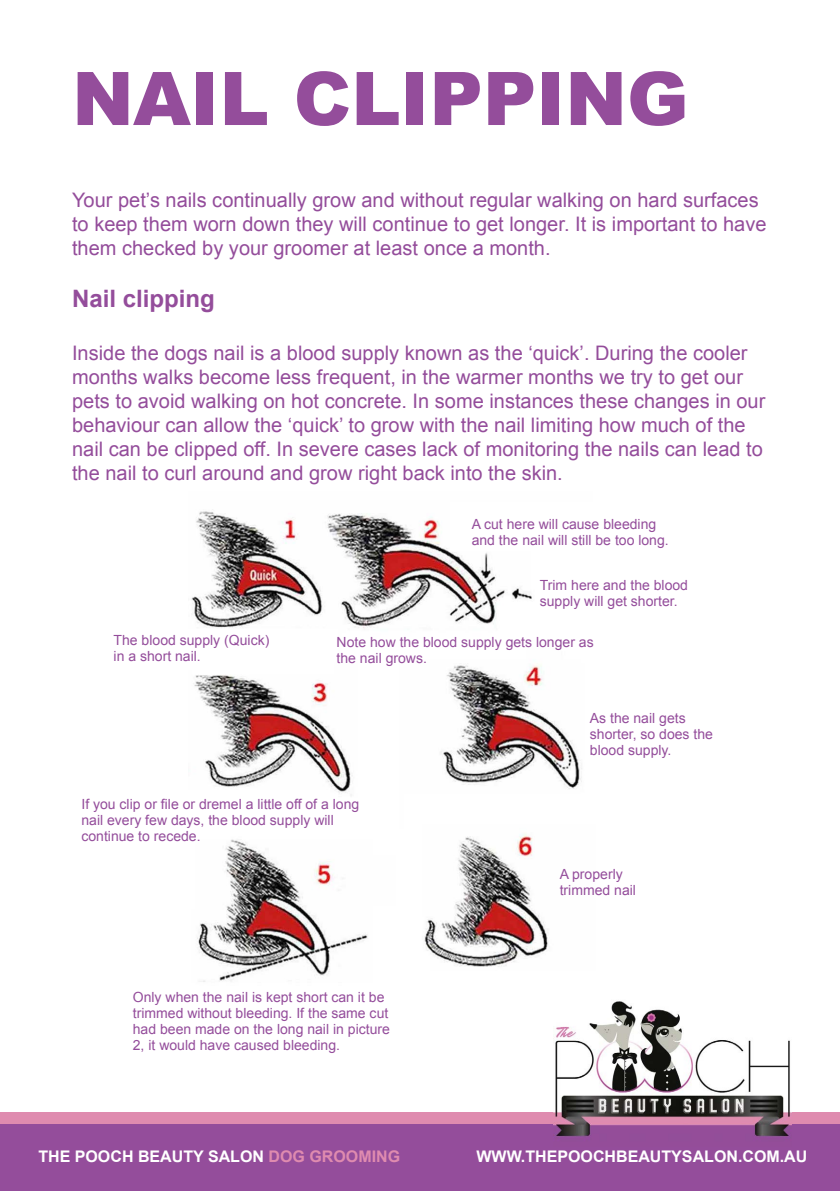
<style>
.page{position:relative;width:840px;height:1191px;background:#fff}
.page>*{position:absolute;margin:0;border:0;box-sizing:border-box;transform-origin:0 0}
.t1{font:900 74px "Arial";color:#944d9b}
.t2{font:700 24px "Arial";color:#944d9b}
.t3{font:20px/24px "Arial";color:#944d9b}
.t4{font:700 16px "Arial";color:#fff}
.t5{font:14px/16px "Arial";color:#944d9b}
.s1{color:#df8baf}
</style>
<div class="page">
<div style="left:0;top:1112px;width:839px;height:79px;background:#df8baf"></div>
<div style="left:0;top:1124px;width:839px;height:67px;background:#944d9b"></div>
<img style="left:553px;top:1001px;width:238px;height:136px">
<img style="left:191px;top:511px;width:391px;height:471px">
<h1 class="t1" style="left:72px;top:45px;width:617px">NAIL CLIPPING</h1>
<p class="t3" style="left:72px;top:188px;width:695px">Your pet’s nails continually grow and without regular walking on hard surfaces to keep them worn down they will continue to get longer. It is important to have them checked by your groomer at least once a month.</p>
<p class="t2" style="left:72px;top:283px;width:144px">NAIL CLIPPING</p>
<p class="t3" style="left:72px;top:341px;width:694px">Inside the dogs nail is a blood supply known as the ‘quick’. During the cooler months walks become less frequent, in the warmer months we try to get our pets to avoid walking on hot concrete. In some instances these changes in our behaviour can allow the ‘quick’ to grow with the nail limiting how much of the nail can be clipped off. In severe cases lack of monitoring the nails can lead to the nail to curl around and grow right back into the skin.</p>
<p class="t5" style="left:113px;top:632px;width:157px">The blood supply (Quick) in a short nail.</p>
<p class="t5" style="left:471px;top:516px;width:198px">A cut here will cause bleeding and the nail will still be too long.</p>
<p class="t5" style="left:539px;top:577px;width:150px">Trim here and the blood supply will get shorter.</p>
<p class="t5" style="left:336px;top:634px;width:258px">Note how the blood supply gets longer as the nail grows.</p>
<p class="t5" style="left:589px;top:709px;width:124px">As the nail gets shorter, so does the blood supply.</p>
<p class="t5" style="left:81px;top:796px;width:279px">If you clip or file or dremel a little off of a long nail every few days, the blood supply will continue to recede.</p>
<p class="t5" style="left:133px;top:989px;width:258px">Only when the nail is kept short can it be trimmed without bleeding. If the same cut had been made on the long nail in picture 2, it would have caused bleeding.</p>
<p class="t5" style="left:559px;top:866px;width:78px">A properly trimmed nail</p>
<p class="t4" style="left:38px;top:1145px;width:363px">THE POOCH BEAUTY SALON <span class="s1">DOG GROOMING</span></p>
<p class="t4" style="left:476px;top:1145px;width:332px">WWW.THEPOOCHBEAUTYSALON.COM.AU</p>
</div>
